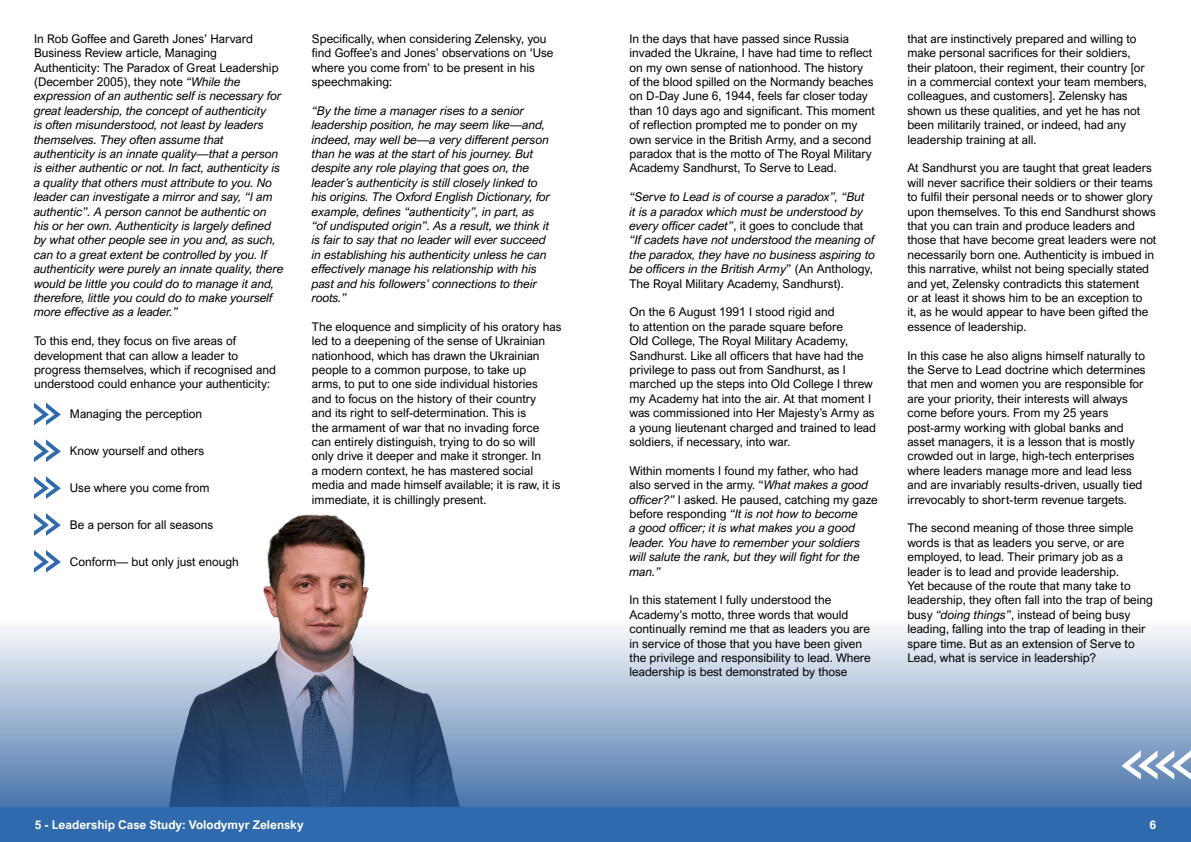
<style>
.page{position:relative;width:1191px;height:842px;background:#fff}
.page>*{position:absolute;margin:0;border:0;box-sizing:border-box;transform-origin:0 0}
.t1{font:12px/14.4px "Arial Nova";color:#000}
.t2{font:italic 12px/14.4px "Arial Nova";color:#000}
.t3{font:700 12px "Arial Nova";color:#fff}
.s1{font-style:normal}
.s2{font-style:italic}
</style>
<div class="page">
<img style="left:263px;top:514px;width:106px;height:104px">
<svg style="left:0;top:618px;width:1191px;height:190px;background:#94a9c5"></svg>
<svg style="left:1121px;top:750px;width:70px;height:30px"></svg>
<div style="left:0;top:808px;width:1191px;height:34px;background:#306aae"></div>
<svg style="left:34px;top:403px;width:27px;height:22px"></svg>
<svg style="left:34px;top:439px;width:27px;height:23px"></svg>
<svg style="left:34px;top:476px;width:27px;height:23px"></svg>
<svg style="left:34px;top:513px;width:27px;height:23px"></svg>
<svg style="left:34px;top:550px;width:27px;height:23px"></svg>
<p class="t2" style="left:34px;top:31px;width:251px"><span class="s1">In Rob Goffee and Gareth Jones’ Harvard Business Review article, Managing Authenticity: The Paradox of Great Leadership (December 2005), they note</span> “While the expression of an authentic self is necessary for great leadership, the concept of authenticity<br>is often misunderstood, not least by leaders themselves. They often assume that authenticity is an innate quality—that a person is either authentic or not. In fact, authenticity is a quality that others must attribute to you. No leader can investigate a mirror and say, “I am authentic”. A person cannot be authentic on his or her own. Authenticity is largely defined by what other people see in you and, as such, can to a great extent be controlled by you. If authenticity were purely an innate quality, there would be little you could do to manage it and, therefore, little you could do to make yourself more effective as a leader.”</p>
<p class="t1" style="left:34px;top:334px;width:243px">To this end, they focus on five areas of development that can allow a leader to progress themselves, which if recognised and understood could enhance your authenticity:</p>
<p class="t1" style="left:70px;top:407px;width:134px">Managing the perception</p>
<p class="t1" style="left:70px;top:444px;width:136px">Know yourself and others</p>
<p class="t1" style="left:70px;top:481px;width:141px">Use where you come from</p>
<p class="t1" style="left:70px;top:518px;width:145px">Be a person for all seasons</p>
<p class="t1" style="left:70px;top:555px;width:170px">Conform— but only just enough</p>
<p class="t1" style="left:312px;top:31px;width:243px">Specifically, when considering Zelensky, you find Goffee’s and Jones’ observations on ‘Use where you come from’ to be present in his speechmaking:</p>
<p class="t2" style="left:312px;top:103px;width:240px">“By the time a manager rises to a senior leadership position, he may seem like—and, indeed, may well be—a very different person than he was at the start of his journey. But despite any role playing that goes on, the leader’s authenticity is still closely linked to his origins. The Oxford English Dictionary, for example, defines “authenticity”, in part, as “of undisputed origin”. As a result, we think it is fair to say that no leader will ever succeed in establishing his authenticity unless he can effectively manage his relationship with his past and his followers’ connections to their roots.”</p>
<p class="t1" style="left:312px;top:320px;width:251px">The eloquence and simplicity of his oratory has led to a deepening of the sense of Ukrainian nationhood, which has drawn the Ukrainian people to a common purpose, to take up<br>arms, to put to one side individual histories<br>and to focus on the history of their country<br>and its right to self-determination. This is<br>the armament of war that no invading force can entirely distinguish, trying to do so will<br>only drive it deeper and make it stronger. In<br>a modern context, he has mastered social media and made himself available; it is raw, it is immediate, it is chillingly present.</p>
<p class="t1" style="left:629px;top:32px;width:247px">In the days that have passed since Russia invaded the Ukraine, I have had time to reflect on my own sense of nationhood. The history of the blood spilled on the Normandy beaches on D-Day June 6, 1944, feels far closer today than 10 days ago and significant. This moment of reflection prompted me to ponder on my own service in the British Army, and a second paradox that is the motto of The Royal Military Academy Sandhurst, To Serve to Lead.</p>
<p class="t2" style="left:629px;top:190px;width:247px">“Serve to Lead is of course a paradox”, “But<br>it is a paradox which must be understood by every officer cadet”<span class="s1">, it goes to conclude that </span>“If cadets have not understood the meaning of the paradox, they have no business aspiring to be officers in the British Army<span class="s1">” (An Anthology, The Royal Military Academy, Sandhurst).</span></p>
<p class="t1" style="left:629px;top:306px;width:248px">On the 6 August 1991 I stood rigid and<br>to attention on the parade square before<br>Old College, The Royal Military Academy, Sandhurst. Like all officers that have had the privilege to pass out from Sandhurst, as I marched up the steps into Old College I threw my Academy hat into the air. At that moment I was commissioned into Her Majesty’s Army as a young lieutenant charged and trained to lead soldiers, if necessary, into war.</p>
<p class="t2" style="left:629px;top:463px;width:250px"><span class="s1">Within moments I found my father, who had also served in the army. “</span>What makes a good officer?” <span class="s1">I asked. He paused, catching my gaze before responding</span> “It is not how to become<br>a good officer; it is what makes you a good leader. You have to remember your soldiers will salute the rank, but they will fight for the man.”</p>
<p class="t1" style="left:629px;top:594px;width:243px">In this statement I fully understood the Academy’s motto, three words that would continually remind me that as leaders you are in service of those that you have been given the privilege and responsibility to lead. Where leadership is best demonstrated by those</p>
<p class="t1" style="left:907px;top:32px;width:241px">that are instinctively prepared and willing to make personal sacrifices for their soldiers, their platoon, their regiment, their country [or in a commercial context your team members, colleagues, and customers]. Zelensky has shown us these qualities, and yet he has not been militarily trained, or indeed, had any leadership training at all.</p>
<p class="t1" style="left:907px;top:162px;width:250px">At Sandhurst you are taught that great leaders will never sacrifice their soldiers or their teams to fulfil their personal needs or to shower glory upon themselves. To this end Sandhurst shows that you can train and produce leaders and those that have become great leaders were not necessarily born one. Authenticity is imbued in this narrative, whilst not being specially stated and yet, Zelensky contradicts this statement<br>or at least it shows him to be an exception to<br>it, as he would appear to have been gifted the essence of leadership.</p>
<p class="t1" style="left:907px;top:349px;width:240px">In this case he also aligns himself naturally to the Serve to Lead doctrine which determines that men and women you are responsible for are your priority, their interests will always come before yours. From my 25 years post-army working with global banks and asset managers, it is a lesson that is mostly crowded out in large, high-tech enterprises where leaders manage more and lead less and are invariably results-driven, usually tied irrevocably to short-term revenue targets.</p>
<p class="t1" style="left:907px;top:522px;width:247px">The second meaning of those three simple words is that as leaders you serve, or are employed, to lead. Their primary job as a leader is to lead and provide leadership.<br>Yet because of the route that many take to leadership, they often fall into the trap of being busy <span class="s2">“doing things”</span>, instead of being busy leading, falling into the trap of leading in their spare time. But as an extension of Serve to Lead, what is service in leadership?</p>
<p class="t3" style="left:35px;top:820px;width:270px">5 - Leadership Case Study: Volodymyr Zelensky</p>
<p class="t3" style="left:1149px;top:820px;width:8px">6</p>
</div>
